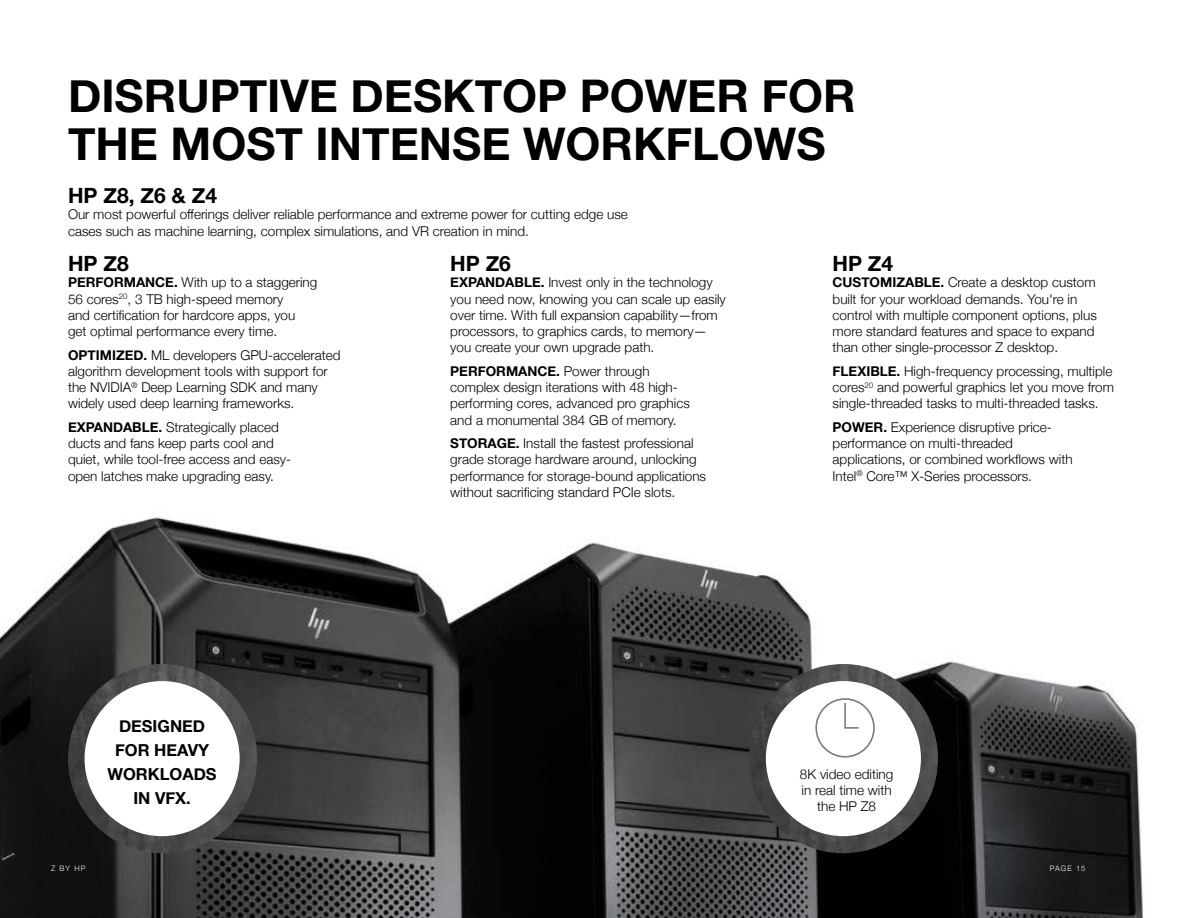
<style>
.page{position:relative;width:1188px;height:918px;background:#fff}
.page>*{position:absolute;margin:0;border:0;box-sizing:border-box;transform-origin:0 0}
.t1{font:700 45px/48px "Helvetica Neue";color:#000}
.t2{font:700 21px "Helvetica Neue";color:#000}
.t3{font:700 16.5px/24px "Helvetica Neue";color:#000;text-align:center}
.t4{font:300 13.5px/16.2px "Helvetica Neue";color:#000}
.t5{font:300 7.5px "Helvetica Neue";letter-spacing:.14em;color:#fff}
.s1{font-weight:700}
</style>
<div class="page">
<img style="left:0;top:517px;width:1143px;height:401px">
<img style="left:749px;top:664px;width:189px;height:189px;border-radius:95px">
<div style="left:766px;top:681px;width:155px;height:155px;background:#fff;border-radius:50%"></div>
<img style="left:68px;top:664px;width:189px;height:189px;border-radius:95px">
<div style="left:85px;top:681px;width:155px;height:155px;background:#fff;border-radius:50%"></div>
<svg style="left:815px;top:698px;width:60px;height:60px"></svg>
<h1 class="t1" style="left:68px;top:73px;width:789px">DISRUPTIVE DESKTOP POWER FOR<br>THE MOST INTENSE WORKFLOWS</h1>
<h2 class="t2" style="left:68px;top:179px;width:150px">HP Z8, Z6 &amp; Z4</h2>
<p class="t4" style="left:68px;top:205px;width:561px">Our most powerful offerings deliver reliable performance and extreme power for cutting edge use cases such as machine learning, complex simulations, and VR creation in mind.</p>
<h2 class="t2" style="left:68px;top:247px;width:62px">HP Z8</h2>
<p class="t4" style="left:68px;top:274px;width:251px"><span class="s1">PERFORMANCE.</span> With up to a staggering 56 cores<sup>20</sup>, 3 TB high-speed memory<br>and certification for hardcore apps, you<br>get optimal performance every time.</p>
<p class="t4" style="left:68px;top:346px;width:274px"><span class="s1">OPTIMIZED.</span> ML developers GPU-accelerated algorithm development tools with support for the NVIDIA<sup>®</sup> Deep Learning SDK and many widely used deep learning frameworks.</p>
<p class="t4" style="left:68px;top:418px;width:225px"><span class="s1">EXPANDABLE.</span> Strategically placed ducts and fans keep parts cool and quiet, while tool-free access and easy&shy;open latches make upgrading easy.</p>
<h2 class="t2" style="left:450px;top:247px;width:62px">HP Z6</h2>
<p class="t4" style="left:450px;top:274px;width:277px"><span class="s1">EXPANDABLE.</span> Invest only in the technology you need now, knowing you can scale up easily over time. With full expansion capability—from processors, to graphics cards, to memory— you create your own upgrade path.</p>
<p class="t4" style="left:450px;top:362px;width:241px"><span class="s1">PERFORMANCE.</span> Power through complex design iterations with 48 high&shy;performing cores, advanced pro graphics and a monumental 384 GB of memory.</p>
<p class="t4" style="left:450px;top:434px;width:257px"><span class="s1">STORAGE.</span> Install the fastest professional grade storage hardware around, unlocking performance for storage-bound applications without sacrificing standard PCIe slots.</p>
<h2 class="t2" style="left:833px;top:247px;width:62px">HP Z4</h2>
<p class="t4" style="left:833px;top:274px;width:266px"><span class="s1">CUSTOMIZABLE.</span> Create a desktop custom built for your workload demands. You're in control with multiple component options, plus more standard features and space to expand than other single-processor Z desktop.</p>
<p class="t4" style="left:833px;top:362px;width:283px;text-align:justify"><span class="s1">FLEXIBLE.</span> High-frequency processing, multiple cores<sup>20</sup> and powerful graphics let you move from single-threaded tasks to multi-threaded tasks.</p>
<p class="t4" style="left:833px;top:418px;width:242px"><span class="s1">POWER.</span> Experience disruptive price&shy;performance on multi-threaded applications, or combined workflows with Intel<sup>®</sup> Core™ X-Series processors.</p>
<p class="t3" style="left:108px;top:714px;width:111px">DESIGNED<br>FOR HEAVY<br>WORKLOADS<br>IN VFX.</p>
<p class="t4" style="left:800px;top:765px;width:95px;text-align:center">8K video editing in real time with the HP Z8</p>
<p class="t5" style="left:51px;top:862px;width:36px">Z BY HP</p>
<p class="t5" style="left:1050px;top:862px;width:37px">PAGE 15</p>
</div>
